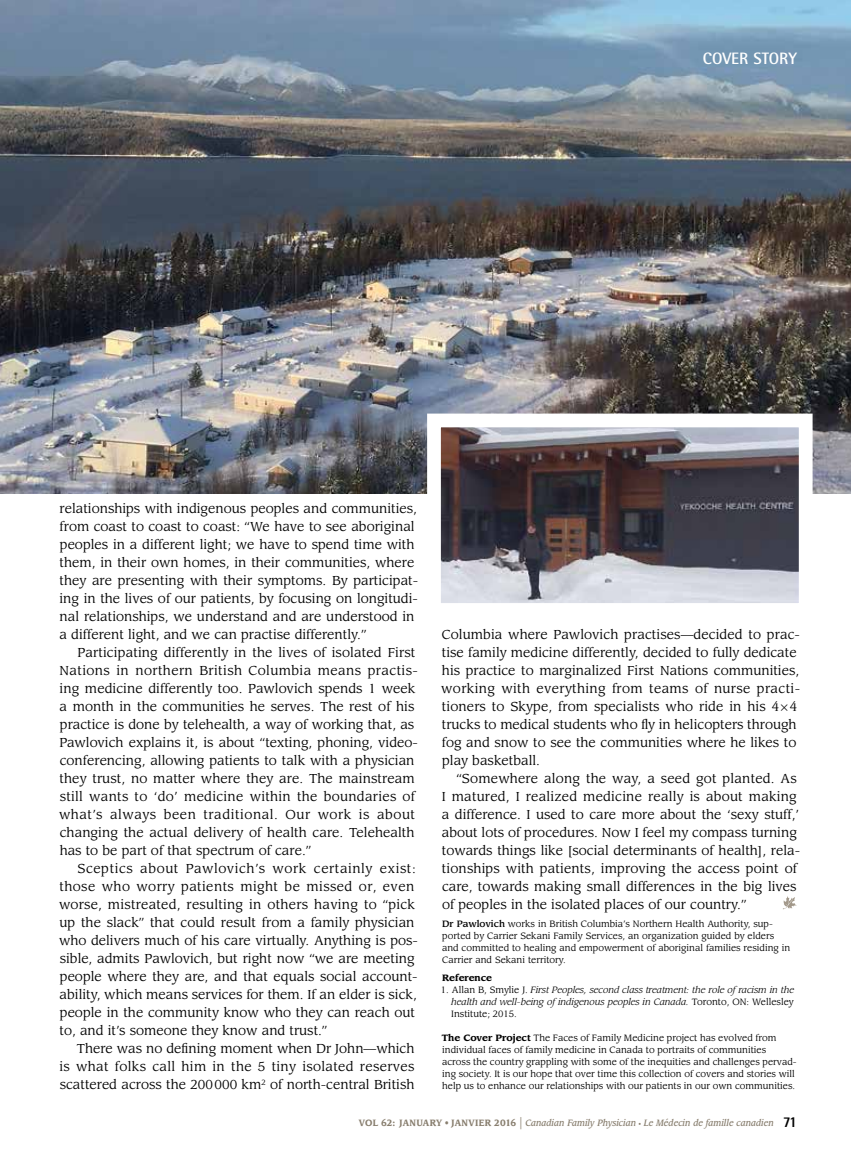
<style>
.page{position:relative;width:851px;height:1161px;background:#fff}
.page>*{position:absolute;margin:0;border:0;box-sizing:border-box;transform-origin:0 0}
.t1{font:700 16.5px "Rotis Semi Sans Std";color:#fff}
.t2{font:12.75px/18px "Leawood Std";color:#000}
.t3{font:9px/12px "Leawood Std";color:#000}
.t4{font:italic 9px/12px "Leawood Std";color:#000;text-align:justify}
.t5{font:italic 500 9px "Leawood Std";color:#887e6e;scale:.9 1}
.t6{font:700 9px "Leawood Std";color:#000}
.s1{font-weight:500}
.s2{font-style:normal}
.s3{font-weight:700}
.s4{font-weight:700;font-style:normal}
.s5{font-weight:400;font-style:normal}
.s6{font-weight:400;font-style:normal;font-size:15px}
.s7{font-style:normal;font-size:6px}
.s8{font-family:"Rotis Semi Sans Std";font-weight:800;font-style:normal;font-size:15px;color:#000}
</style>
<div class="page">
<img style="left:0;top:0;width:850px;height:494px">
<img style="left:442px;top:429px;width:355px;height:173px">
<div style="left:427px;top:414px;width:385px;height:203px;border:14px solid #fff"></div>
<svg style="left:783px;top:896px;width:14px;height:13px"></svg>
<p class="t1" style="left:702px;top:48px;width:96px">COVER STORY</p>
<p class="t2" style="left:60px;top:500px;width:360px">relationships with indigenous peoples and communities, from coast to coast to coast: “We have to see aboriginal peoples in a different light; we have to spend time with them, in their own homes, in their communities, where they are presenting with their symptoms. By participat&shy;ing in the lives of our patients, by focusing on longitudi&shy;nal relationships, we understand and are understood in a different light, and we can practise differently.”</p>
<p class="t2" style="left:59px;top:644px;width:360px;text-indent:18px">Participating differently in the lives of isolated First Nations in northern British Columbia means practis&shy;ing medicine differently too. Pawlovich spends 1 week a month in the communities he serves. The rest of his practice is done by telehealth, a way of working that, as Pawlovich explains it, is about “texting, phoning, video&shy;conferencing, allowing patients to talk with a physician they trust, no matter where they are. The mainstream still wants to ‘do’ medicine within the boundaries of what’s always been traditional. Our work is about changing the actual delivery of health care. Telehealth has to be part of that spectrum of care.”</p>
<p class="t2" style="left:59px;top:860px;width:360px;text-indent:18px">Sceptics about Pawlovich’s work certainly exist: those who worry patients might be missed or, even worse, mistreated, resulting in others having to “pick up the slack” that could result from a family physician who delivers much of his care virtually. Anything is pos&shy;sible, admits Pawlovich, but right now “we are meeting people where they are, and that equals social account&shy;ability, which means services for them. If an elder is sick, people in the community know who they can reach out to, and it’s someone they know and trust.”</p>
<p class="t2" style="left:60px;top:1040px;width:356px;text-align:justify;text-indent:17px">There was no defining moment when Dr John—which is what folks call him in the 5 tiny isolated reserves scattered across the 200000 km<sup>2</sup> of north-central British</p>
<p class="t2" style="left:441px;top:626px;width:360px">Columbia where Pawlovich practises—decided to prac&shy;tise family medicine differently, decided to fully dedicate his practice to marginalized First Nations communities, working with everything from teams of nurse practi&shy;tioners to Skype, from specialists who ride in his 4 4 trucks to medical students who fly in helicopters through fog and snow to see the communities where he likes to play basketball.</p>
<p class="t2" style="left:441px;top:770px;width:360px;text-indent:15px">“Somewhere along the way, a seed got planted. As I matured, I realized medicine really is about making a difference. I used to care more about the ‘sexy stuff,’ about lots of procedures. Now I feel my compass turning towards things like [social determinants of health], rela&shy;tionships with patients, improving the access point of care, towards making small differences in the big lives of peoples in the isolated places of our country.”</p>
<p class="t3" style="left:442px;top:918px;width:350px"><span class="s1">Dr Pawlovich</span> works in British Columbia’s Northern Health Authority, sup&shy;ported by Carrier Sekani Family Services, an organization guided by elders and committed to healing and empowerment of aboriginal families residing in Carrier and Sekani territory.</p>
<p class="t6" style="left:442px;top:972px;width:51px">Reference</p>
<p class="t4" style="left:451px;top:984px;width:344px;text-indent:-10px"><span class="s2">1. Allan B, Smylie J.</span> First Peoples, second class treatment: the role of racism in the health and well-being of indigenous peoples in Canada. <span class="s2">Toronto, ON: Wellesley Institute; 2015.</span></p>
<p class="t3" style="left:442px;top:1032px;width:356px"><span class="s3">The Cover Project</span> The Faces of Family Medicine project has evolved from individual faces of family medicine in Canada to portraits of communities<br>across the country grappling with some of the inequities and challenges pervad&shy;ing society. It is our hope that over time this collection of covers and stories will help us to enhance our relationships with our patients in our own communities.</p>
<p class="t5" style="left:359px;top:1118px;width:488px"><span class="s4">Vol 62: january</span> <span class="s5">•</span> <span class="s4">janv ier 2016</span> <span class="s6">|</span> Canadian Family Physician <span class="s7">•</span> Le Médecin de famille canadien <span class="s8">71</span></p>
</div>
